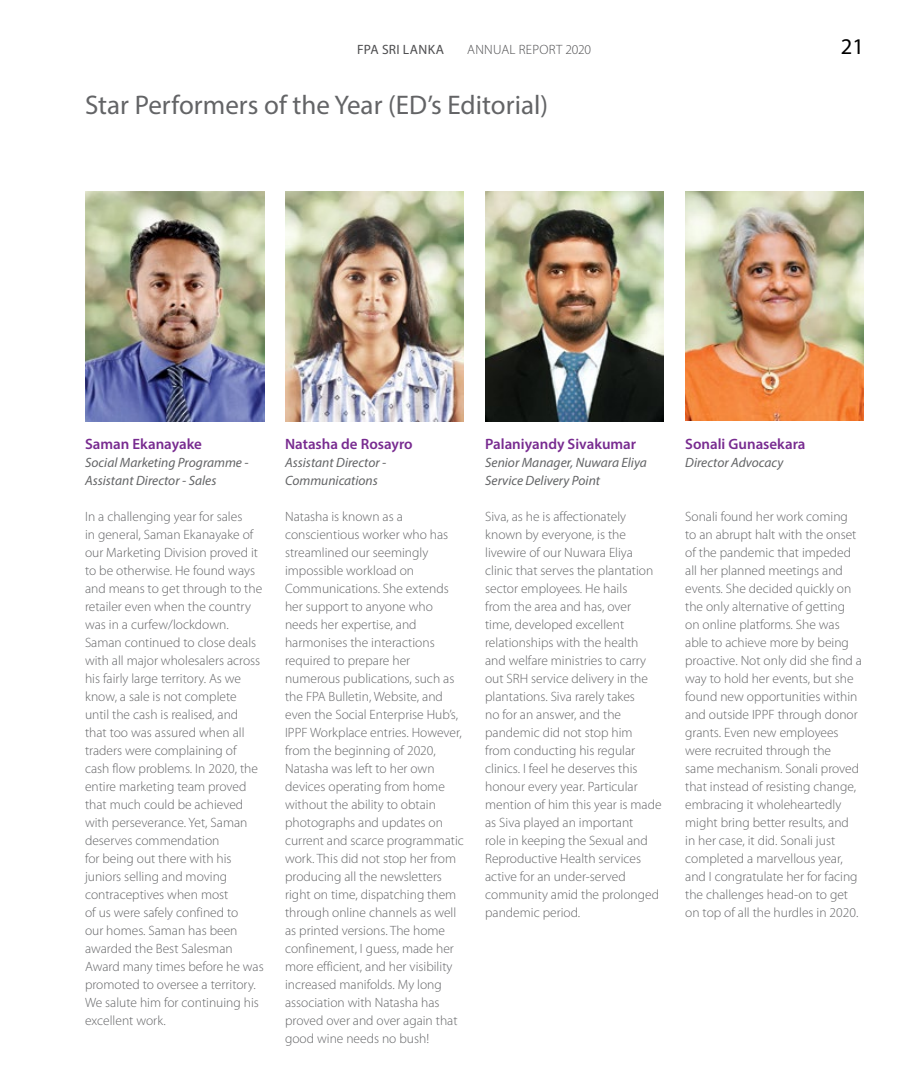
<style>
.page{position:relative;width:918px;height:1080px;background:#fff}
.page>*{position:absolute;margin:0;border:0;box-sizing:border-box;transform-origin:0 0}
.t1{font:27px "Myriad Pro";color:#636466}
.t2{font:22.5px "Myriad Pro";color:#000}
.t3{font:600 15px "Myriad Pro";color:#782b90}
.t4{font:300 13.5px/18px "Myriad Pro";color:#636466}
.t5{font:italic 13.5px/18px "Myriad Pro";color:#636466}
.t6{font:300 13.5px "Myriad Pro";letter-spacing:.015em;color:#4d4d4f}
.t7{font:13.5px "Myriad Pro";letter-spacing:.025em;color:#4d4d4f}
</style>
<div class="page">
<img style="left:685px;top:191px;width:179px;height:230px">
<img style="left:285px;top:191px;width:179px;height:230px">
<img style="left:85px;top:191px;width:179px;height:230px">
<img style="left:485px;top:191px;width:179px;height:230px">
<p class="t7" style="left:357px;top:41px;width:88px">FPA SRI LANKA</p>
<p class="t6" style="left:467px;top:41px;width:125px">ANNUAL REPORT 2020</p>
<h2 class="t2" style="left:841px;top:33px;width:25px">21</h2>
<h1 class="t1" style="left:85px;top:89px;width:465px">Star Performers of the Year (ED’s Editorial)</h1>
<p class="t3" style="left:85px;top:435px;width:119px">Saman Ekanayake</p>
<p class="t5" style="left:85px;top:453px;width:165px">Social Marketing Programme -<br>Assistant Director - Sales</p>
<p class="t4" style="left:85px;top:508px;width:180px">In a challenging year for sales<br>in general, Saman Ekanayake of our Marketing Division proved it to be otherwise. He found ways and means to get through to the retailer even when the country was in a curfew/lockdown.<br>Saman continued to close deals with all major wholesalers across his fairly large territory. As we know, a sale is not complete until the cash is realised, and<br>that too was assured when all traders were complaining of cash flow problems. In 2020, the entire marketing team proved that much could be achieved with perseverance. Yet, Saman deserves commendation<br>for being out there with his juniors selling and moving contraceptives when most<br>of us were safely confined to<br>our homes. Saman has been awarded the Best Salesman<br>Award many times before he was promoted to oversee a territory.<br>We salute him for continuing his excellent work.</p>
<p class="t3" style="left:285px;top:435px;width:129px">Natasha de Rosayro</p>
<p class="t5" style="left:285px;top:453px;width:103px">Assistant Director -<br>Communications</p>
<p class="t4" style="left:285px;top:508px;width:180px">Natasha is known as a conscientious worker who has streamlined our seemingly impossible workload on<br>Communications. She extends her support to anyone who needs her expertise, and harmonises the interactions required to prepare her numerous publications, such as the FPA Bulletin, Website, and even the Social Enterprise Hub’s,<br>IPPF Workplace entries. However, from the beginning of 2020,<br>Natasha was left to her own devices operating from home without the ability to obtain photographs and updates on current and scarce programmatic work. This did not stop her from producing all the newsletters right on time, dispatching them through online channels as well as printed versions. The home confinement, I guess, made her more efficient, and her visibility increased manifolds. My long association with Natasha has proved over and over again that good wine needs no bush!</p>
<p class="t3" style="left:485px;top:435px;width:153px">Palaniyandy Sivakumar</p>
<p class="t5" style="left:485px;top:453px;width:163px">Senior Manager, Nuwara Eliya<br>Service Delivery Point</p>
<p class="t4" style="left:485px;top:508px;width:178px">Siva, as he is affectionately known by everyone, is the livewire of our Nuwara Eliya clinic that serves the plantation sector employees. He hails<br>from the area and has, over<br>time, developed excellent relationships with the health and welfare ministries to carry out SRH service delivery in the plantations. Siva rarely takes<br>no for an answer, and the pandemic did not stop him<br>from conducting his regular clinics. I feel he deserves this honour every year. Particular mention of him this year is made as Siva played an important<br>role in keeping the Sexual and<br>Reproductive Health services active for an under-served community amid the prolonged pandemic period.</p>
<p class="t3" style="left:685px;top:435px;width:122px">Sonali Gunasekara</p>
<p class="t5" style="left:685px;top:453px;width:100px">Director Advocacy</p>
<p class="t4" style="left:685px;top:508px;width:178px">Sonali found her work coming to an abrupt halt with the onset of the pandemic that impeded all her planned meetings and events. She decided quickly on the only alternative of getting on online platforms. She was able to achieve more by being proactive. Not only did she find a way to hold her events, but she found new opportunities within and outside IPPF through donor grants. Even new employees were recruited through the same mechanism. Sonali proved that instead of resisting change, embracing it wholeheartedly might bring better results, and in her case, it did. Sonali just completed a marvellous year, and I congratulate her for facing the challenges head-on to get on top of all the hurdles in 2020.</p>
</div>
